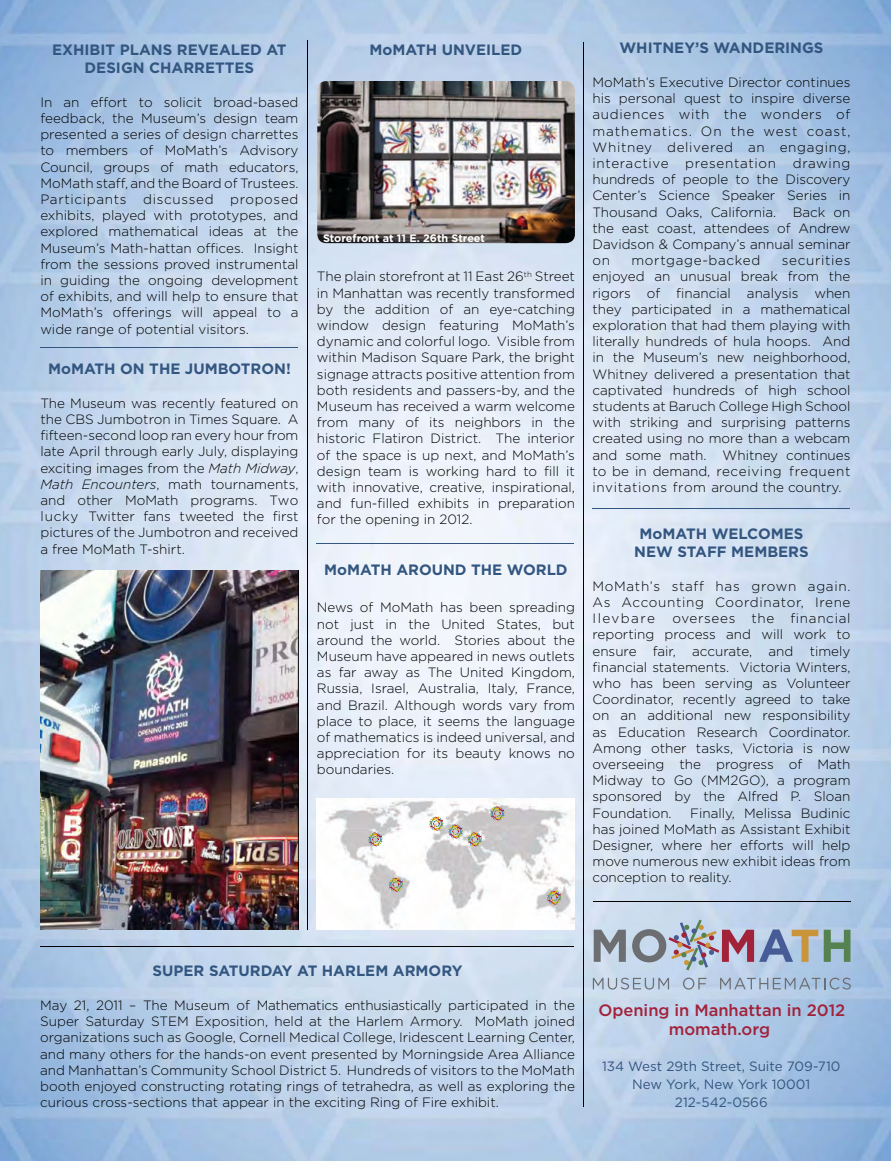
<style>
.page{position:relative;width:891px;height:1161px;background:#fff}
.page>*{position:absolute;margin:0;border:0;box-sizing:border-box;transform-origin:0 0}
.t1{font:500 16.5px/19.8px "Gotham HTF";color:#a2223a;text-align:center}
.t2{font:700 15px/18px "Gotham HTF";color:#335680;text-align:center}
.t3{font:300 13.5px/16.2px "Gotham HTF";color:#000;text-align:justify}
.t4{font:13.5px/18px "Gotham HTF";color:#335680;text-align:center}
.t5{font:300 13.5px "Gotham HTF";letter-spacing:.05em;color:#000}
.t6{font:700 10.8px "Gotham HTF";color:#fff}
.s1{font-style:italic}
</style>
<div class="page">
<img style="left:0;top:0;width:891px;height:1161px">
<svg style="left:824px;top:930px;width:26px;height:32px"></svg>
<svg style="left:593px;top:978px;width:76px;height:12px"></svg>
<svg style="left:683px;top:978px;width:23px;height:12px"></svg>
<svg style="left:720px;top:978px;width:130px;height:12px;background:#a0b4ca"></svg>
<svg style="left:594px;top:920px;width:224px;height:50px;background:#adb0c0"></svg>
<img style="left:317px;top:81px;width:258px;height:162px">
<img style="left:317px;top:798px;width:258px;height:132px">
<svg style="left:368px;top:832px;width:15px;height:15px"></svg>
<svg style="left:388px;top:877px;width:16px;height:16px"></svg>
<svg style="left:490px;top:806px;width:15px;height:15px"></svg>
<svg style="left:546px;top:890px;width:16px;height:16px"></svg>
<svg style="left:429px;top:816px;width:54px;height:31px"></svg>
<hr style="left:307px;top:40px;width:1px;height:890px;background:#000">
<hr style="left:583px;top:42px;width:1px;height:1065px;background:#000">
<hr style="left:40px;top:347px;width:258px;height:1px;background:#335680">
<hr style="left:592px;top:508px;width:258px;height:1px;background:#335680">
<hr style="left:40px;top:946px;width:534px;height:1px;background:#000">
<hr style="left:316px;top:544px;width:258px;height:1px;background:#335680">
<img style="left:40px;top:570px;width:258px;height:360px">
<hr style="left:593px;top:901px;width:258px;height:1px;background:#000">
<p class="t2" style="left:52px;top:40px;width:236px">EXHIBIT PLANS REVEALED AT<br>DESIGN CHARRETTES</p>
<p class="t3" style="left:40px;top:94px;width:260px">In an effort to solicit broad-based feedback, the Museum’s design team presented a series of design charrettes to members of MoMath’s Advisory Council, groups of math educators, MoMath staff, and the Board of Trustees.<br>Participants discussed proposed exhibits, played with prototypes, and explored mathematical ideas at the Museum’s Math-hattan offices. Insight from the sessions proved instrumental in guiding the ongoing development of exhibits, and will help to ensure that MoMath’s offerings will appeal to a wide range of potential visitors.</p>
<p class="t2" style="left:48px;top:359px;width:244px">MoMATH ON THE JUMBOTRON!</p>
<p class="t3" style="left:40px;top:395px;width:260px">The Museum was recently featured on the CBS Jumbotron in Times Square. A fifteen-second loop ran every hour from late April through early July, displaying exciting images from the <span class="s1">Math Midway</span>, <span class="s1">Math Encounters</span>, math tournaments, and other MoMath programs. Two lucky Twitter fans tweeted the first pictures of the Jumbotron and received a free MoMath T-shirt.</p>
<p class="t2" style="left:370px;top:40px;width:154px">MoMATH UNVEILED</p>
<p class="t6" style="left:323px;top:232px;width:164px">Storefront at 11 E. 26th Street</p>
<p class="t3" style="left:317px;top:268px;width:260px">The plain storefront at 11 East 26<sup>th</sup> Street in Manhattan was recently transformed by the addition of an eye-catching window design featuring MoMath’s dynamic and colorful logo. Visible from within Madison Square Park, the bright signage attracts positive attention from both residents and passers-by, and the Museum has received a warm welcome from many of its neighbors in the historic Flatiron District. The interior of the space is up next, and MoMath’s design team is working hard to fill it with innovative, creative, inspirational, and fun-filled exhibits in preparation for the opening in 2012.</p>
<p class="t2" style="left:324px;top:560px;width:245px">MoMATH AROUND THE WORLD</p>
<p class="t3" style="left:317px;top:599px;width:260px">News of MoMath has been spreading not just in the United States, but around the world. Stories about the Museum have appeared in news outlets as far away as The United Kingdom, Russia, Israel, Australia, Italy, France, and Brazil. Although words vary from place to place, it seems the language of mathematics is indeed universal, and appreciation for its beauty knows no boundaries.</p>
<p class="t2" style="left:619px;top:38px;width:206px">WHITNEY’S WANDERINGS</p>
<p class="t3" style="left:592px;top:74px;width:260px">MoMath’s Executive Director continues his personal quest to inspire diverse audiences with the wonders of mathematics. On the west coast, Whitney delivered an engaging, interactive presentation drawing hundreds of people to the Discovery Center’s Science Speaker Series in Thousand Oaks, California. Back on the east coast, attendees of Andrew Davidson &amp; Company’s annual seminar on</p>
<p class="t5" style="left:631px;top:253px;width:130px">mortgage-backed</p>
<p class="t3" style="left:592px;top:252px;width:260px;text-indent:189px">securities enjoyed an unusual break from the rigors of financial analysis when they participated in a mathematical exploration that had them playing with literally hundreds of hula hoops. And in the Museum’s new neighborhood, Whitney delivered a presentation that captivated hundreds of high school students at Baruch College High School with striking and surprising patterns created using no more than a webcam and some math. Whitney continues to be in demand, receiving frequent invitations from around the country.</p>
<p class="t2" style="left:634px;top:524px;width:176px">MoMATH WELCOMES<br>NEW STAFF MEMBERS</p>
<p class="t3" style="left:592px;top:578px;width:260px">MoMath’s staff has grown again.<br>As Accounting Coordinator, Irene Ilevbare</p>
<p class="t3" style="left:592px;top:610px;width:260px;text-indent:80px">oversees the financial reporting process and will work to ensure fair, accurate, and timely financial statements. Victoria Winters, who has been serving as Volunteer Coordinator, recently agreed to take on an additional new responsibility as Education Research Coordinator.<br>Among other tasks, Victoria is now overseeing the progress of Math Midway to Go (MM2GO), a program sponsored by the Alfred P. Sloan Foundation.</p>
<p class="t3" style="left:592px;top:805px;width:260px;text-indent:98px">Finally, Melissa Budinic has joined MoMath as Assistant Exhibit Designer, where her efforts will help move numerous new exhibit ideas from conception to reality.</p>
<p class="t2" style="left:153px;top:961px;width:311px">SUPER SATURDAY AT HARLEM ARMORY</p>
<p class="t3" style="left:40px;top:997px;width:536px">May 21, 2011 – The Museum of Mathematics enthusiastically participated in the Super Saturday STEM Exposition, held at the Harlem Armory. MoMath joined organizations such as Google, Cornell Medical College, Iridescent Learning Center, and many others for the hands-on event presented by Morningside Area Alliance and Manhattan’s Community School District 5. Hundreds of visitors to the MoMath booth enjoyed constructing rotating rings of tetrahedra, as well as exploring the curious cross-sections that appear in the exciting Ring of Fire exhibit.</p>
<p class="t1" style="left:598px;top:1000px;width:248px">Opening in Manhattan in 2012 momath.org</p>
<p class="t4" style="left:602px;top:1057px;width:240px">134 West 29th Street, Suite 709-710<br>New York, New York 10001<br>212-542-0566</p>
</div>
